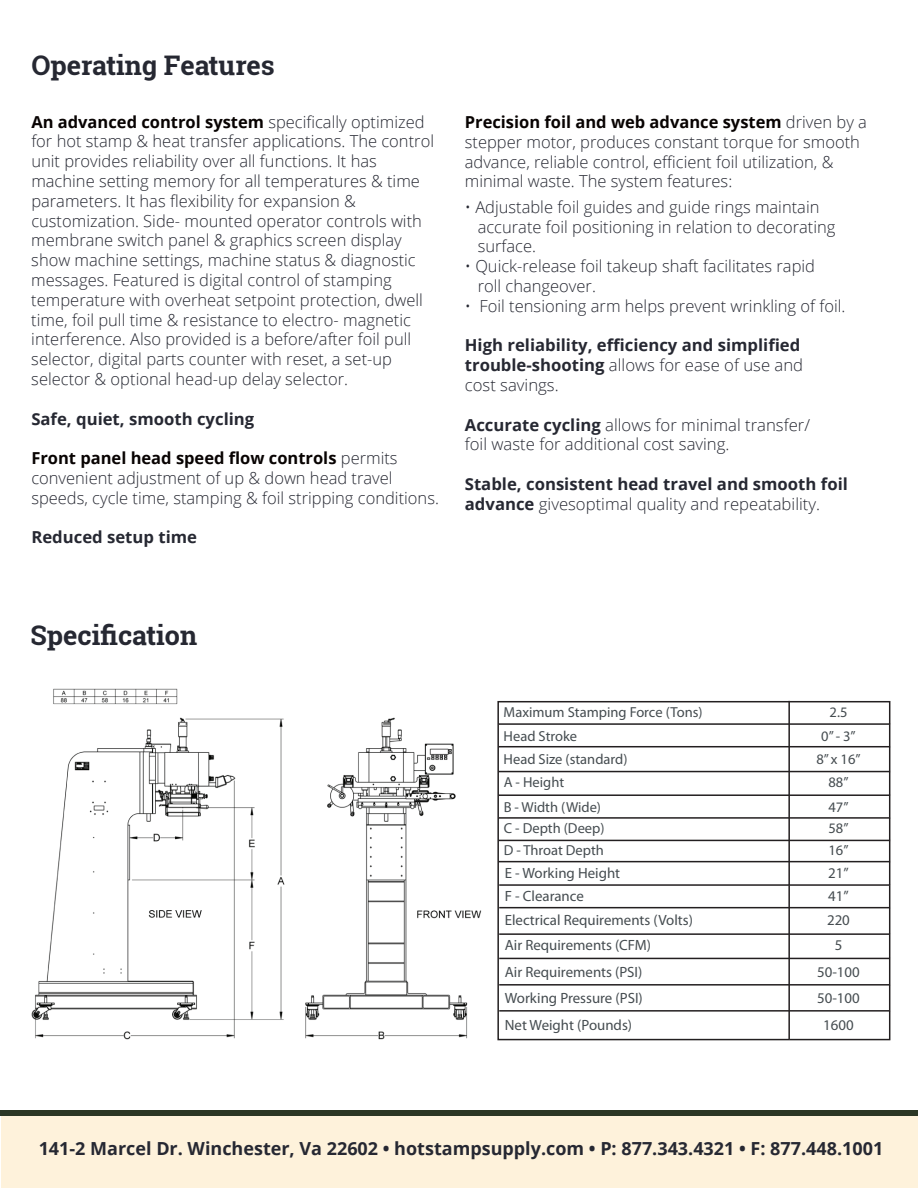
<style>
.page{position:relative;width:918px;height:1188px;background:#fff}
.page>*{position:absolute;margin:0;border:0;box-sizing:border-box;transform-origin:0 0}
.t1{font:700 27px "Roboto Slab";color:#262832}
.t2{font:700 18px "Open Sans";color:#262832}
.t3{font:300 16.5px/19.8px "Open Sans";color:#262832}
.t4{font:700 16.5px/19.8px "Open Sans";color:#262832}
.t5{font:14.85px "Myriad Pro";color:#454c50}
.t6{font:14.55px "Myriad Pro";color:#454c50}
.s1{font-weight:700;color:#080302}
.s2{font-weight:300}
.s3{font-weight:700}
</style>
<div class="page">
<img style="left:31px;top:688px;width:451px;height:352px">
<div style="left:497px;top:701px;width:393px;height:339px;background:#fff;border:2px solid #231f20"></div>
<hr style="left:498px;top:723px;width:392px;height:2px;background:#231f20">
<hr style="left:498px;top:746px;width:392px;height:1px;background:#231f20">
<hr style="left:498px;top:771px;width:392px;height:1px;background:#231f20">
<hr style="left:498px;top:794px;width:392px;height:2px;background:#231f20">
<hr style="left:498px;top:817px;width:392px;height:2px;background:#231f20">
<hr style="left:498px;top:840px;width:392px;height:1px;background:#231f20">
<hr style="left:498px;top:861px;width:392px;height:1px;background:#231f20">
<hr style="left:788px;top:701px;width:2px;height:339px;background:#231f20">
<hr style="left:499px;top:884px;width:391px;height:2px;background:#231f20">
<hr style="left:499px;top:907px;width:391px;height:1px;background:#231f20">
<hr style="left:499px;top:933px;width:391px;height:2px;background:#231f20">
<hr style="left:499px;top:958px;width:391px;height:1px;background:#231f20">
<hr style="left:499px;top:984px;width:391px;height:2px;background:#231f20">
<hr style="left:499px;top:1010px;width:391px;height:2px;background:#231f20">
<div style="left:1px;top:1115px;width:917px;height:73px;background:#fef2db"></div>
<div style="left:0;top:1110px;width:918px;height:6px;background:#2b3725"></div>
<h1 class="t1" style="left:31px;top:47px;width:245px">Operating Features</h1>
<p class="t3" style="left:31px;top:111px;width:404px"><span class="s1">An advanced control system</span> specifically optimized for hot stamp &amp; heat transfer applications. The control unit provides reliability over all functions. It has machine setting memory for all temperatures &amp; time parameters. It has flexibility for expansion &amp; customization. Side- mounted operator controls with membrane switch panel &amp; graphics screen display show machine settings, machine status &amp; diagnostic messages. Featured is digital control of stamping temperature with overheat setpoint protection, dwell time, foil pull time &amp; resistance to electro- magnetic interference. Also provided is a before/after foil pull selector, digital parts counter with reset, a set-up selector &amp; optional head-up delay selector.</p>
<p class="t4" style="left:31px;top:408px;width:224px">Safe, quiet, smooth cycling</p>
<p class="t3" style="left:31px;top:448px;width:409px"><span class="s1">Front panel head speed flow controls</span> permits convenient adjustment of up &amp; down head travel speeds, cycle time, stamping &amp; foil stripping conditions.</p>
<p class="t4" style="left:31px;top:527px;width:167px">Reduced setup time</p>
<p class="t3" style="left:465px;top:112px;width:404px"><span class="s1">Precision foil and web advance system</span> driven by a stepper motor, produces constant torque for smooth advance, reliable control, efficient foil utilization, &amp; minimal waste. The system features:</p>
<p class="t3" style="left:478px;top:196px;width:359px;text-indent:-13px">• Adjustable foil guides and guide rings maintain accurate foil positioning in relation to decorating surface.</p>
<p class="t3" style="left:478px;top:256px;width:339px;text-indent:-13px">• Quick-release foil takeup shaft facilitates rapid roll changeover.</p>
<p class="t3" style="left:465px;top:295px;width:382px">• Foil tensioning arm helps prevent wrinkling of foil.</p>
<p class="t4" style="left:465px;top:335px;width:340px">High reliability, efficiency and simplified trouble-shooting <span class="s2">allows for ease of use and cost savings.</span></p>
<p class="t3" style="left:465px;top:414px;width:347px"><span class="s3">Accurate cycling</span> allows for minimal transfer/ foil waste for additional cost saving.</p>
<p class="t4" style="left:465px;top:474px;width:385px">Stable, consistent head travel and smooth foil advance <span class="s2">givesoptimal quality and repeatability.</span></p>
<h1 class="t1" style="left:30px;top:617px;width:168px">Specification</h1>
<p class="t6" style="left:504px;top:703px;width:200px">Maximum Stamping Force (Tons)</p>
<p class="t6" style="left:830px;top:703px;width:19px">2.5</p>
<p class="t6" style="left:504px;top:727px;width:75px">Head Stroke</p>
<p class="t6" style="left:821px;top:727px;width:36px">0” - 3”</p>
<p class="t6" style="left:504px;top:750px;width:125px">Head Size (standard)</p>
<p class="t6" style="left:816px;top:750px;width:46px">8” x 16”</p>
<p class="t6" style="left:504px;top:773px;width:62px">A - Height</p>
<p class="t6" style="left:829px;top:773px;width:22px">88”</p>
<p class="t6" style="left:504px;top:798px;width:99px">B - Width (Wide)</p>
<p class="t6" style="left:829px;top:798px;width:22px">47”</p>
<p class="t6" style="left:504px;top:819px;width:102px">C - Depth (Deep)</p>
<p class="t6" style="left:829px;top:819px;width:22px">58”</p>
<p class="t6" style="left:504px;top:841px;width:102px">D - Throat Depth</p>
<p class="t6" style="left:829px;top:841px;width:22px">16”</p>
<p class="t5" style="left:505px;top:864px;width:117px">E - Working Height</p>
<p class="t5" style="left:828px;top:864px;width:22px">21”</p>
<p class="t5" style="left:505px;top:887px;width:81px">F - Clearance</p>
<p class="t5" style="left:828px;top:887px;width:22px">41”</p>
<p class="t5" style="left:505px;top:911px;width:190px">Electrical Requirements (Volts)</p>
<p class="t5" style="left:827px;top:911px;width:24px">220</p>
<p class="t5" style="left:505px;top:936px;width:148px">Air Requirements (CFM)</p>
<p class="t5" style="left:835px;top:936px;width:9px">5</p>
<p class="t5" style="left:505px;top:963px;width:139px">Air Requirements (PSI)</p>
<p class="t5" style="left:817px;top:963px;width:44px">50-100</p>
<p class="t5" style="left:505px;top:989px;width:140px">Working Pressure (PSI)</p>
<p class="t5" style="left:817px;top:989px;width:44px">50-100</p>
<p class="t5" style="left:505px;top:1016px;width:129px">Net Weight (Pounds)</p>
<p class="t5" style="left:823px;top:1016px;width:32px">1600</p>
<p class="t2" style="left:39px;top:1136px;width:846px">141-2 Marcel Dr. Winchester, Va 22602 • hotstampsupply.com • P: 877.343.4321 • F: 877.448.1001</p>
</div>
